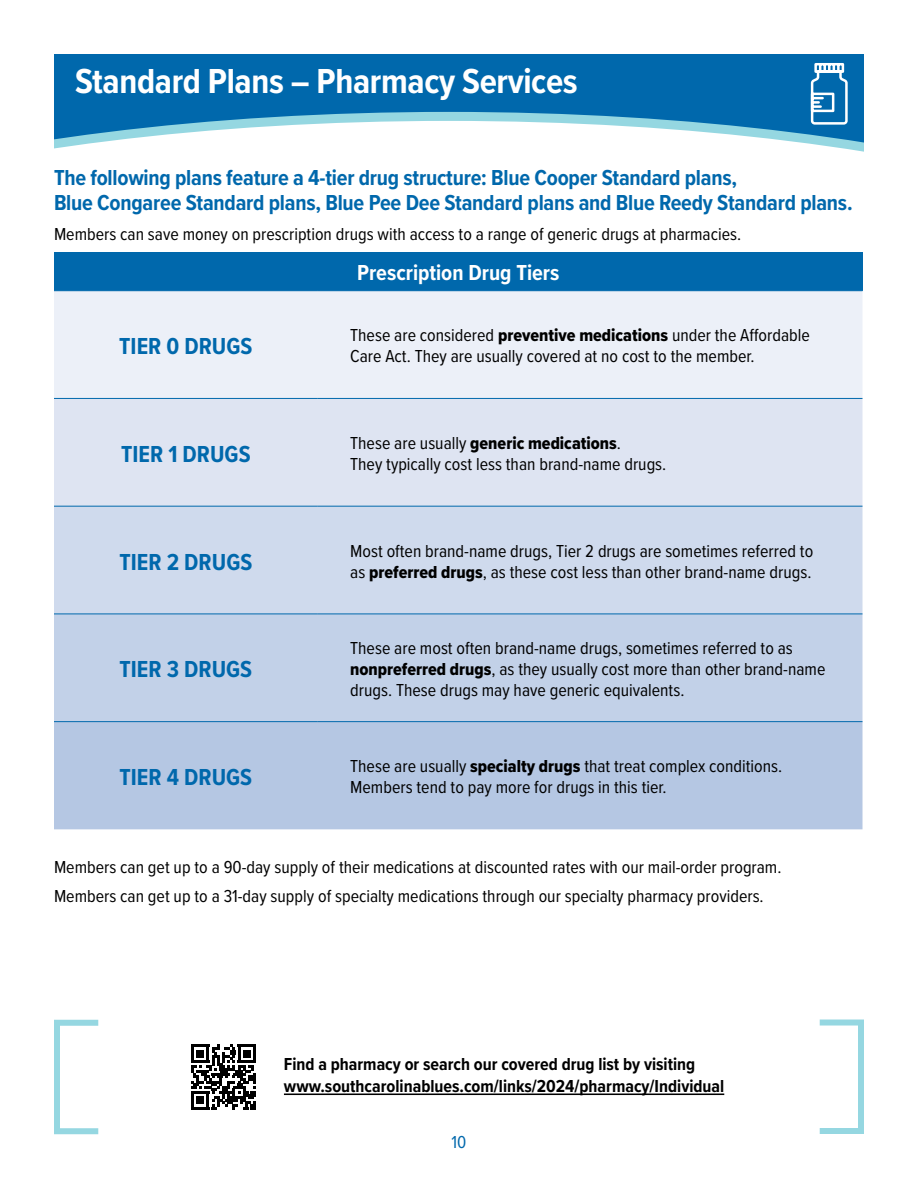
<style>
.page{position:relative;width:918px;height:1188px;background:#fff}
.page>*{position:absolute;margin:0;border:0;box-sizing:border-box;transform-origin:0 0}
.t1{font:700 36px "Proxima Nova Cond";letter-spacing:-.01em;color:#fff}
.t2{font:700 24px "Proxima Nova Cond";color:#0068ac}
.t3{font:700 22.5px/25.5px "Proxima Nova Cond";letter-spacing:-.01em;color:#0068ac}
.t4{font:700 22.5px "Proxima Nova Cond";color:#fff}
.t5{font:18px/21px "Proxima Nova Cond";color:#000}
.t6{font:700 18px/21.6px "Proxima Nova Cond";color:#000}
.t7{font:18px "Proxima Nova Cond Extrabld";color:#000}
.t8{font:18px "Proxima Nova Cond";color:#0068ac}
.s1{font-family:"Proxima Nova Cond Extrabld"}
.s2{font-family:"Proxima Nova Cond"}
</style>
<div class="page">
<div style="left:54px;top:54px;width:810px;height:92px;background:#0068ac"></div>
<svg style="left:54px;top:112px;width:810px;height:40px"></svg>
<div style="left:54px;top:252px;width:808px;height:39px;background:#0068ac"></div>
<div style="left:54px;top:291px;width:808px;height:107px;background:#ecf0f8"></div>
<div style="left:54px;top:399px;width:808px;height:107px;background:#dee4f2"></div>
<div style="left:54px;top:507px;width:808px;height:107px;background:#cfdaed"></div>
<div style="left:54px;top:615px;width:808px;height:106px;background:#c2d1e8"></div>
<div style="left:54px;top:722px;width:808px;height:107px;background:#b5c7e3"></div>
<hr style="left:54px;top:398px;width:264px;height:1px;background:#0068ac">
<hr style="left:318px;top:398px;width:544px;height:1px;background:#0068ac">
<hr style="left:54px;top:506px;width:264px;height:1px;background:#0068ac">
<hr style="left:318px;top:506px;width:544px;height:1px;background:#0068ac">
<hr style="left:54px;top:614px;width:264px;height:1px;background:#0068ac">
<hr style="left:318px;top:614px;width:544px;height:1px;background:#0068ac">
<hr style="left:54px;top:721px;width:264px;height:1px;background:#0068ac">
<hr style="left:318px;top:721px;width:544px;height:1px;background:#0068ac">
<svg style="left:810px;top:63px;width:39px;height:63px"></svg>
<div style="left:54px;top:1020px;width:47px;height:114px;border:6px solid #95d7e1"></div>
<div style="left:817px;top:1020px;width:47px;height:114px;border:6px solid #95d7e1"></div>
<hr style="left:284px;top:1094px;width:440px;height:1px;background:#000">
<svg style="left:191px;top:1045px;width:65px;height:64px"></svg>
<div style="left:196px;top:1096px;width:8px;height:8px;background:#000"></div>
<h1 class="t1" style="left:75px;top:55px;width:504px">Standard Plans – Pharmacy Services</h1>
<p class="t3" style="left:54px;top:164px;width:800px">The following plans feature a 4-tier drug structure: Blue Cooper Standard plans,<br>Blue Congaree Standard plans, Blue Pee Dee Standard plans and Blue Reedy Standard plans.</p>
<p class="t5" style="left:54px;top:222px;width:689px">Members can save money on prescription drugs with access to a range of generic drugs at pharmacies.</p>
<p class="t4" style="left:357px;top:256px;width:204px">Prescription Drug Tiers</p>
<h2 class="t2" style="left:119px;top:328px;width:135px">TIER 0 DRUGS</h2>
<p class="t5" style="left:350px;top:324px;width:461px">These are considered <span class="s1">preventive medications</span> under the Affordable<br>Care Act. They are usually covered at no cost to the member.</p>
<h2 class="t2" style="left:121px;top:436px;width:131px">TIER 1 DRUGS</h2>
<p class="t7" style="left:350px;top:430px;width:272px"><span class="s2">These are usually</span> generic medications<span class="s2">.</span></p>
<p class="t5" style="left:350px;top:453px;width:318px">They typically cost less than brand-name drugs.</p>
<h2 class="t2" style="left:119px;top:544px;width:134px">TIER 2 DRUGS</h2>
<p class="t5" style="left:350px;top:539px;width:465px">Most often brand-name drugs, Tier 2 drugs are sometimes referred to as <span class="s1">preferred drugs</span>, as these cost less than other brand-name drugs.</p>
<h2 class="t2" style="left:120px;top:652px;width:134px">TIER 3 DRUGS</h2>
<p class="t5" style="left:350px;top:637px;width:477px">These are most often brand-name drugs, sometimes referred to as <span class="s1">nonpreferred drugs</span>, as they usually cost more than other brand-name drugs. These drugs may have generic equivalents.</p>
<h2 class="t2" style="left:120px;top:759px;width:134px">TIER 4 DRUGS</h2>
<p class="t5" style="left:350px;top:755px;width:433px">These are usually <span class="s1">specialty drugs</span> that treat complex conditions.<br>Members tend to pay more for drugs in this tier.</p>
<p class="t5" style="left:54px;top:852px;width:729px;line-height:29.2px">Members can get up to a 90-day supply of their medications at discounted rates with our mail-order program.<br>Members can get up to a 31-day supply of specialty medications through our specialty pharmacy providers.</p>
<p class="t6" style="left:284px;top:1053px;width:442px">Find a pharmacy or search our covered drug list by visiting www.southcarolinablues.com/links/2024/pharmacy/Individual</p>
<p class="t8" style="left:452px;top:1129px;width:16px">10</p>
</div>
